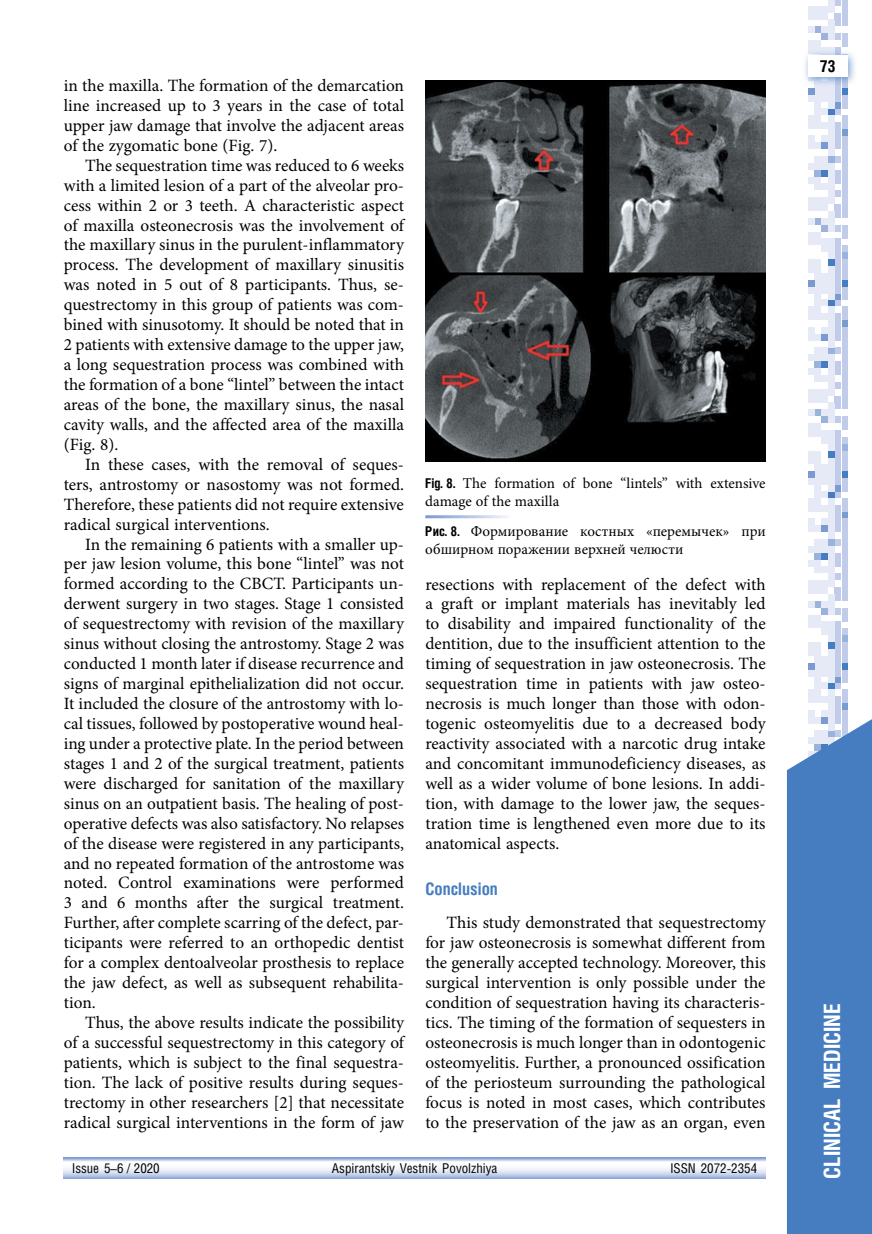
<style>
.page{position:relative;width:872px;height:1234px;background:#fff}
.page>*{position:absolute;margin:0;border:0;box-sizing:border-box;transform-origin:0 0}
.t1{font:700 22.5px "Helios Cond C";color:#fff}
.t2{font:17.25px/20px "Minion Pro";color:#000;text-align:justify}
.t3{font:700 17.25px "Helios Cond C";color:#457dc0}
.t4{font:700 16.5px "Helios Cond C";color:#000}
.t5{font:15px/18px "Minion Pro";color:#000}
.t6{font:13.5px "Helios Cond C";color:#000}
.s1{font-family:"Helios Cond C";font-weight:700;font-size:13.5px}
</style>
<div class="page">
<svg style="left:808px;top:676px;width:39px;height:30px"></svg>
<div style="left:841px;top:669px;width:6px;height:7px;background:#c0cce9"></div>
<div style="left:835px;top:669px;width:6px;height:7px;background:#c0cce9"></div>
<div style="left:828px;top:669px;width:6px;height:7px;background:#e6eaf6"></div>
<div style="left:821px;top:669px;width:6px;height:7px;background:#e6eaf6"></div>
<div style="left:815px;top:669px;width:6px;height:7px;background:#e6eaf6"></div>
<div style="left:808px;top:669px;width:6px;height:7px;background:#e6eaf6"></div>
<svg style="left:808px;top:573px;width:39px;height:96px"></svg>
<div style="left:841px;top:566px;width:6px;height:7px;background:#c0cce9"></div>
<div style="left:828px;top:566px;width:6px;height:7px;background:#e6eaf6"></div>
<div style="left:821px;top:566px;width:6px;height:7px;background:#e6eaf6"></div>
<div style="left:815px;top:566px;width:6px;height:7px;background:#e6eaf6"></div>
<svg style="left:808px;top:525px;width:39px;height:41px"></svg>
<div style="left:841px;top:518px;width:6px;height:7px;background:#c0cce9"></div>
<div style="left:835px;top:518px;width:6px;height:7px;background:#c0cce9"></div>
<div style="left:828px;top:518px;width:6px;height:7px;background:#e6eaf6"></div>
<div style="left:821px;top:518px;width:6px;height:7px;background:#e6eaf6"></div>
<div style="left:808px;top:518px;width:6px;height:7px;background:#e6eaf6"></div>
<svg style="left:808px;top:313px;width:39px;height:205px"></svg>
<div style="left:841px;top:306px;width:6px;height:7px;background:#c0cce9"></div>
<div style="left:828px;top:306px;width:6px;height:7px;background:#e6eaf6"></div>
<div style="left:815px;top:306px;width:6px;height:7px;background:#e6eaf6"></div>
<div style="left:808px;top:306px;width:6px;height:7px;background:#e6eaf6"></div>
<svg style="left:808px;top:259px;width:39px;height:47px"></svg>
<div style="left:841px;top:252px;width:6px;height:7px;background:#9bb2dc"></div>
<div style="left:835px;top:252px;width:6px;height:7px;background:#c0cce9"></div>
<div style="left:828px;top:252px;width:6px;height:7px;background:#e6eaf6"></div>
<svg style="left:808px;top:102px;width:39px;height:150px"></svg>
<div style="left:841px;top:95px;width:6px;height:7px;background:#c0cce9"></div>
<div style="left:835px;top:95px;width:6px;height:7px;background:#c0cce9"></div>
<div style="left:828px;top:95px;width:6px;height:7px;background:#e6eaf6"></div>
<div style="left:821px;top:95px;width:6px;height:7px;background:#e6eaf6"></div>
<div style="left:815px;top:95px;width:6px;height:7px;background:#e6eaf6"></div>
<div style="left:808px;top:95px;width:6px;height:7px;background:#e6eaf6"></div>
<svg style="left:808px;top:0;width:39px;height:95px"></svg>
<div style="left:802px;top:49px;width:56px;height:38px;background:#457dc0;opacity:.75"></div>
<div style="left:808px;top:55px;width:39px;height:22px;background:#fff"></div>
<svg style="left:787px;top:706px;width:85px;height:527px;background:#5185c4"></svg>
<svg style="left:64px;top:1157px;width:701px;height:21px"></svg>
<img style="left:425px;top:81px;width:340px;height:380px">
<p class="t2" style="left:64px;top:75px;width:342px">in the maxilla. The formation of the demarcation line increased up to 3 years in the case of total upper jaw damage that involve the adjacent areas of the zygomatic bone (Fig. 7).</p>
<p class="t2" style="left:64px;top:155px;width:342px;text-indent:21px">The sequestration time was reduced to 6 weeks with a limited lesion of a part of the alveolar pro&shy;cess within 2 or 3 teeth. A characteristic aspect of maxilla osteonecrosis was the involvement of the maxillary sinus in the purulent-inflammatory process. The development of maxillary sinusitis was noted in 5 out of 8 participants. Thus, se&shy;questrectomy in this group of patients was com&shy;bined with sinusotomy. It should be noted that in 2 patients with extensive damage to the upper jaw, a long sequestration process was combined with the formation of a bone “lintel” between the intact areas of the bone, the maxillary sinus, the nasal cavity walls, and the affected area of the maxilla (Fig. 8).</p>
<p class="t2" style="left:64px;top:454px;width:342px;text-indent:21px">In these cases, with the removal of seques&shy;ters, antrostomy or nasostomy was not formed.<br>Therefore, these patients did not require extensive radical surgical interventions.</p>
<p class="t2" style="left:64px;top:534px;width:342px;text-indent:21px">In the remaining 6 patients with a smaller up&shy;per jaw lesion volume, this bone “lintel” was not formed according to the CBCT. Participants un&shy;derwent surgery in two stages. Stage 1 consisted of sequestrectomy with revision of the maxillary sinus without closing the antrostomy. Stage 2 was conducted 1 month later if disease recurrence and signs of marginal epithelialization did not occur.<br>It included the closure of the antrostomy with lo&shy;cal tissues, followed by postoperative wound heal&shy;ing under a protective plate. In the period between stages 1 and 2 of the surgical treatment, patients were discharged for sanitation of the maxillary sinus on an outpatient basis. The healing of post&shy;operative defects was also satisfactory. No relapses of the disease were registered in any participants, and no repeated formation of the antrostome was noted. Control examinations were performed 3 and 6 months after the surgical treatment.<br>Further, after complete scarring of the defect, par&shy;ticipants were referred to an orthopedic dentist for a complex dentoalveolar prosthesis to replace the jaw defect, as well as subsequent rehabilita&shy;tion.</p>
<p class="t2" style="left:64px;top:1012px;width:342px;text-indent:21px">Thus, the above results indicate the possibility of a successful sequestrectomy in this category of patients, which is subject to the final sequestra&shy;tion. The lack of positive results during seques&shy;trectomy in other researchers [2] that necessitate radical surgical interventions in the form of jaw</p>
<p class="t5" style="left:425px;top:474px;width:342px"><span class="s1">Fig. 8.</span> The formation of bone “lintels” with extensive damage of the maxilla</p>
<p class="t5" style="left:425px;top:522px;width:342px"><span class="s1">Рис. 8.</span> Формирование костных «перемычек» при обширном поражении верхней челюсти</p>
<p class="t2" style="left:425px;top:574px;width:342px">resections with replacement of the defect with a graft or implant materials has inevitably led to disability and impaired functionality of the dentition, due to the insufficient attention to the timing of sequestration in jaw osteonecrosis. The sequestration time in patients with jaw osteo&shy;necrosis is much longer than those with odon&shy;togenic osteomyelitis due to a decreased body reactivity associated with a narcotic drug intake and concomitant immunodeficiency diseases, as well as a wider volume of bone lesions. In addi&shy;tion, with damage to the lower jaw, the seques&shy;tration time is lengthened even more due to its anatomical aspects.</p>
<p class="t3" style="left:425px;top:878px;width:74px">Conclusion</p>
<p class="t2" style="left:425px;top:912px;width:342px;text-indent:21px">This study demonstrated that sequestrectomy for jaw osteonecrosis is somewhat different from the generally accepted technology. Moreover, this surgical intervention is only possible under the condition of sequestration having its characteris&shy;tics. The timing of the formation of sequesters in osteonecrosis is much longer than in odontogenic osteomyelitis. Further, a pronounced ossification of the periosteum surrounding the pathological focus is noted in most cases, which contributes to the preservation of the jaw as an organ, even</p>
<p class="t6" style="left:72px;top:1159px;width:89px">Issue 5–6 / 2020</p>
<p class="t6" style="left:332px;top:1159px;width:167px">Aspirantskiy Vestnik Povolzhiya</p>
<p class="t6" style="left:670px;top:1159px;width:88px">ISSN 2072-2354</p>
<p class="t4" style="left:819px;top:56px;width:18px">73</p>
<h1 class="t1" style="left:818px;top:1178px;width:176px;rotate:-90deg">CLINICAL MEDICINE</h1>
</div>
